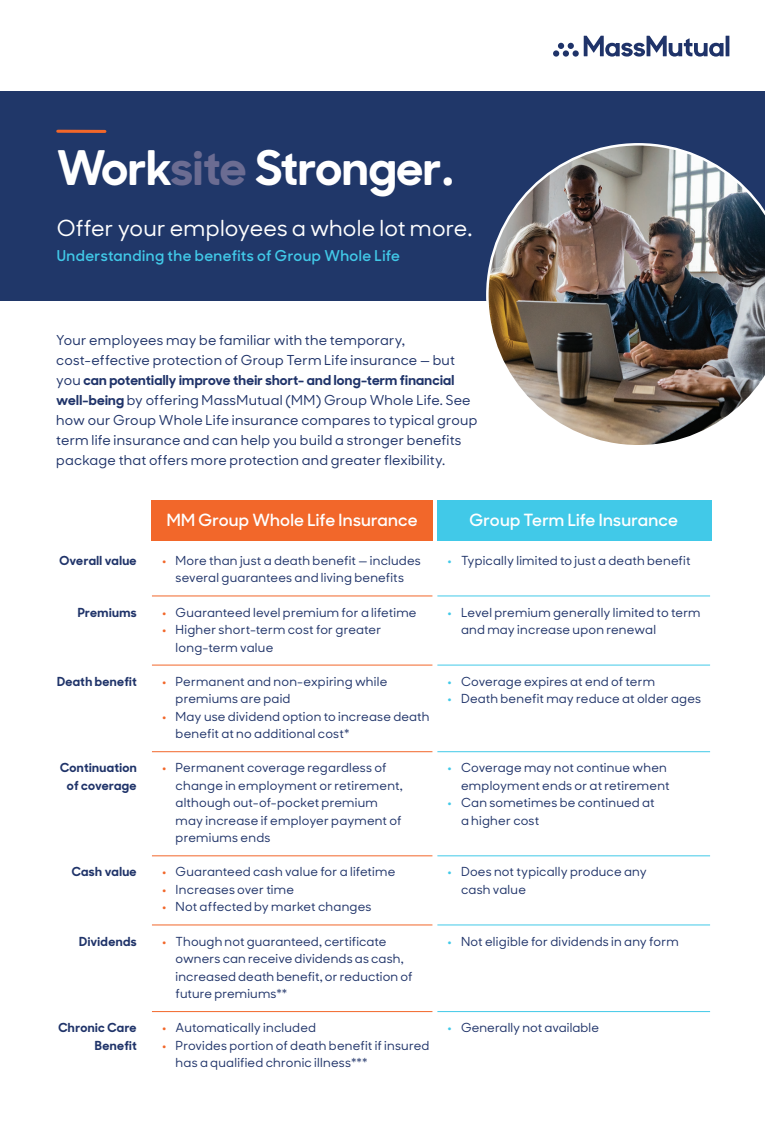
<style>
.page{position:relative;width:765px;height:1125px;background:#fff}
.page>*{position:absolute;margin:0;border:0;box-sizing:border-box;transform-origin:0 0}
.t1{font:700 47.75px "MM Sharp Sans";color:#fff}
.t2{font:500 22.25px "MM Sharp Sans";letter-spacing:.01em;color:#fff}
.t3{font:600 16.88px "MM Sharp Sans";letter-spacing:.01em;color:#fff}
.t4{font:600 15px "MM Sharp Sans";letter-spacing:.03em;color:#41c9e8}
.t5{font:500 13.75px/20px "MM Sharp Sans";letter-spacing:.015em;color:#1f3369}
.t6{font:500 12.5px/17.5px "MM Sharp Sans";letter-spacing:.015em;color:#1f3369}
.t7{font:700 12.5px/17.5px "MM Sharp Sans";letter-spacing:.03em;color:#1f3369;text-align:center}
.s1{color:#6b6c92}
.s2{font-weight:700}
.s3{font-weight:700;color:#f2672a}
.s4{font-weight:700;color:#41c9e8}
</style>
<div class="page">
<div style="left:151px;top:500px;width:281px;height:41px;background:#f2672a"></div>
<div style="left:437px;top:500px;width:275px;height:41px;background:#41c9e8"></div>
<div style="left:0;top:91px;width:765px;height:210px;background:#203769"></div>
<hr style="left:58px;top:130px;width:47px;height:3px;background:#f2672a">
<img style="left:486px;top:143px;width:279px;height:302px">
<hr style="left:152px;top:595px;width:280px;height:1px;background:#f2672a">
<hr style="left:152px;top:665px;width:280px;height:1px;background:#f2672a">
<hr style="left:152px;top:751px;width:280px;height:1px;background:#f2672a">
<hr style="left:152px;top:855px;width:280px;height:1px;background:#f2672a">
<hr style="left:152px;top:924px;width:280px;height:1px;background:#f2672a">
<hr style="left:152px;top:1011px;width:280px;height:1px;background:#f2672a">
<hr style="left:437px;top:595px;width:273px;height:1px;background:#41c9e8">
<hr style="left:437px;top:665px;width:273px;height:1px;background:#41c9e8">
<hr style="left:437px;top:751px;width:273px;height:1px;background:#41c9e8">
<hr style="left:437px;top:855px;width:273px;height:1px;background:#41c9e8">
<hr style="left:437px;top:924px;width:273px;height:1px;background:#41c9e8">
<hr style="left:437px;top:1011px;width:273px;height:1px;background:#41c9e8">
<hr style="left:726px;top:36px;width:3px;height:20px;background:#1f3369">
<svg style="left:584px;top:36px;width:140px;height:21px"></svg>
<div style="left:573px;top:50px;width:6px;height:7px;background:#1f3369;border-radius:50%"></div>
<div style="left:563px;top:50px;width:6px;height:7px;background:#1f3369;border-radius:50%"></div>
<div style="left:553px;top:50px;width:6px;height:7px;background:#1f3369;border-radius:50%"></div>
<svg style="left:558px;top:43px;width:16px;height:6px"></svg>
<h1 class="t1" style="left:57px;top:129px;width:398px">Work<span class="s1">site</span> Stronger.</h1>
<h2 class="t2" style="left:57px;top:212px;width:417px">Offer your employees a whole lot more.</h2>
<p class="t4" style="left:57px;top:244px;width:345px">Understanding the benefits of Group Whole Life</p>
<p class="t5" style="left:56px;top:330px;width:423px">Your employees may be familiar with the temporary, cost-effective protection of Group Term Life insurance — but you <span class="s2">can potentially improve their short- and long-term financial well-being</span> by offering MassMutual (MM) Group Whole Life. See how our Group Whole Life insurance compares to typical group term life insurance and can help you build a stronger benefits package that offers more protection and greater flexibility.</p>
<h3 class="t3" style="left:167px;top:507px;width:252px">MM Group Whole Life Insurance</h3>
<h3 class="t3" style="left:470px;top:507px;width:210px">Group Term Life Insurance</h3>
<p class="t7" style="left:59px;top:551px;width:79px">Overall value</p>
<p class="t6" style="left:162px;top:551px;width:261px;text-align:center"><span class="s3">•</span> More than just a death benefit — includes several guarantees and living benefits</p>
<p class="t6" style="left:447px;top:551px;width:245px"><span class="s4">•</span> Typically limited to just a death benefit</p>
<p class="t7" style="left:78px;top:602px;width:60px">Premiums</p>
<p class="t6" style="left:162px;top:603px;width:256px"><span class="s3">•</span> Guaranteed level premium for a lifetime</p>
<p class="t6" style="left:176px;top:620px;width:207px;text-indent:-14px"><span class="s3">•</span> Higher short-term cost for greater long-term value</p>
<p class="t6" style="left:461px;top:603px;width:241px;text-indent:-14px"><span class="s4">•</span> Level premium generally limited to term and may increase upon renewal</p>
<p class="t7" style="left:57px;top:671px;width:81px">Death benefit</p>
<p class="t6" style="left:176px;top:672px;width:213px;text-indent:-14px"><span class="s3">•</span> Permanent and non-expiring while premiums are paid</p>
<p class="t6" style="left:176px;top:707px;width:256px;text-indent:-14px"><span class="s3">•</span> May use dividend option to increase death benefit at no additional cost*</p>
<p class="t6" style="left:447px;top:672px;width:209px"><span class="s4">•</span> Coverage expires at end of term</p>
<p class="t6" style="left:447px;top:689px;width:255px"><span class="s4">•</span> Death benefit may reduce at older ages</p>
<p class="t7" style="left:60px;top:758px;width:78px">Continuation of coverage</p>
<p class="t6" style="left:176px;top:759px;width:229px;text-indent:-14px"><span class="s3">•</span> Permanent coverage regardless of change in employment or retirement, although out-of-pocket premium may increase if employer payment of premiums ends</p>
<p class="t6" style="left:447px;top:759px;width:224px;text-align:right"><span class="s4">•</span> Coverage may not continue when employment ends or at retirement</p>
<p class="t6" style="left:461px;top:794px;width:195px;text-indent:-14px"><span class="s4">•</span> Can sometimes be continued at a higher cost</p>
<p class="t7" style="left:72px;top:862px;width:66px">Cash value</p>
<p class="t6" style="left:162px;top:863px;width:235px"><span class="s3">•</span> Guaranteed cash value for a lifetime</p>
<p class="t6" style="left:162px;top:880px;width:134px"><span class="s3">•</span> Increases over time</p>
<p class="t6" style="left:162px;top:898px;width:211px"><span class="s3">•</span> Not affected by market changes</p>
<p class="t6" style="left:461px;top:863px;width:187px;text-indent:-14px"><span class="s4">•</span> Does not typically produce any cash value</p>
<p class="t7" style="left:79px;top:931px;width:59px">Dividends</p>
<p class="t6" style="left:176px;top:932px;width:238px;text-indent:-14px"><span class="s3">•</span> Though not guaranteed, certificate owners can receive dividends as cash, increased death benefit, or reduction of future premiums**</p>
<p class="t6" style="left:447px;top:932px;width:233px"><span class="s4">•</span> Not eligible for dividends in any form</p>
<p class="t7" style="left:59px;top:1018px;width:80px;text-align:right">Chronic Care<br>Benefit</p>
<p class="t6" style="left:162px;top:1018px;width:156px"><span class="s3">•</span> Automatically included</p>
<p class="t6" style="left:447px;top:1018px;width:153px"><span class="s4">•</span> Generally not available</p>
<p class="t6" style="left:176px;top:1036px;width:255px;text-indent:-14px"><span class="s3">•</span> Provides portion of death benefit if insured has a qualified chronic illness***</p>
</div>
